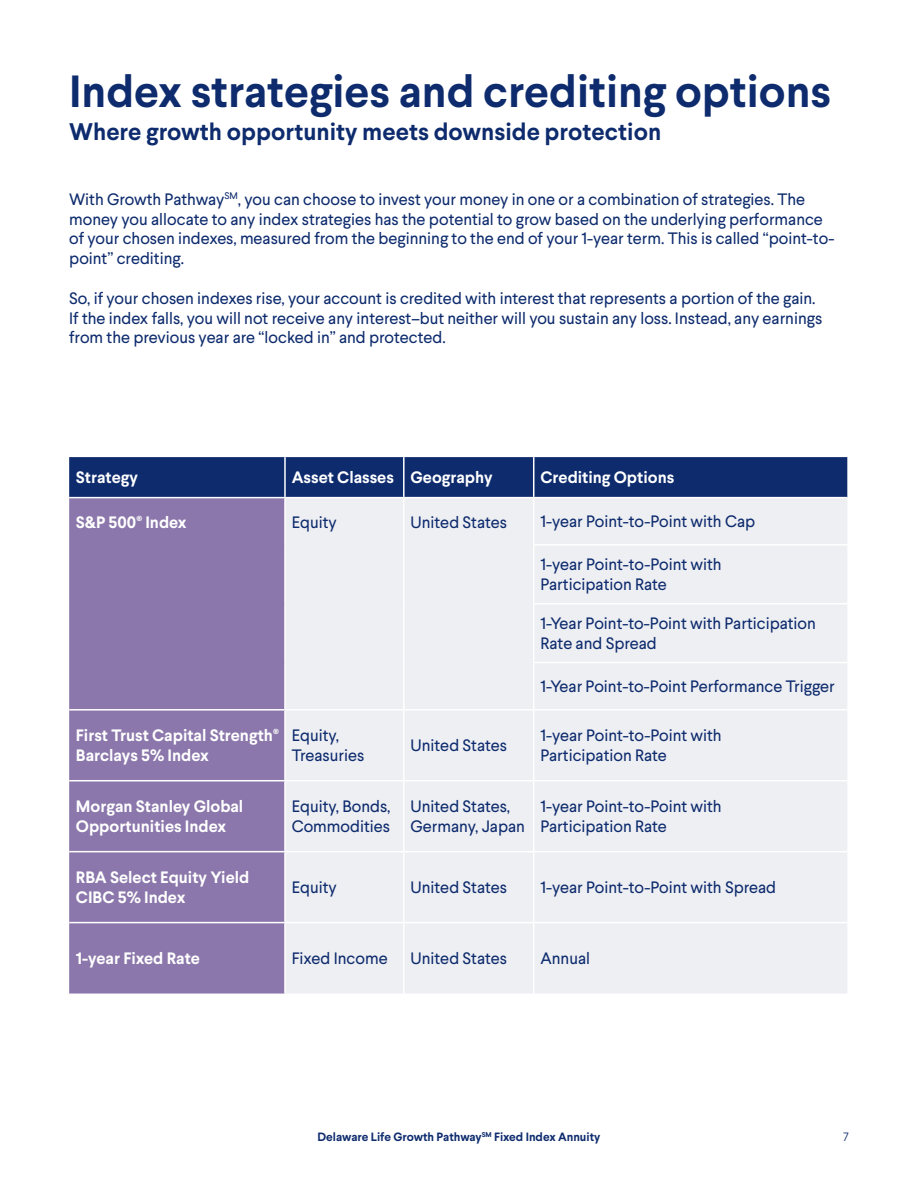
<style>
.page{position:relative;width:918px;height:1188px;background:#fff}
.page>*{position:absolute;margin:0;border:0;box-sizing:border-box;transform-origin:0 0}
.t1{font:700 45px "Larsseit";color:#0d2b6d}
.t2{font:700 24px "Larsseit";color:#0d2b6d}
.t3{font:16.5px/19.8px "Larsseit";color:#0d2b6d}
.t4{font:700 16.5px/19.8px "Larsseit";color:#fff}
.t5{font:700 12px "Larsseit";color:#0d2b6d}
.t6{font:300 12px "Larsseit";color:#0d2b6d}
</style>
<div class="page">
<div style="left:69px;top:457px;width:778px;height:40px;background:#0d2b6d"></div>
<div style="left:69px;top:498px;width:215px;height:496px;background:#8b77ab"></div>
<div style="left:286px;top:498px;width:561px;height:495px;background:#eeeff3"></div>
<hr style="left:284px;top:457px;width:2px;height:40px;background:#fff">
<hr style="left:403px;top:457px;width:2px;height:40px;background:#fff">
<hr style="left:533px;top:457px;width:1px;height:40px;background:#fff">
<hr style="left:403px;top:498px;width:2px;height:47px;background:#fff">
<hr style="left:403px;top:545px;width:2px;height:59px;background:#fff">
<hr style="left:403px;top:604px;width:2px;height:59px;background:#fff">
<hr style="left:403px;top:663px;width:2px;height:46px;background:#fff">
<hr style="left:533px;top:498px;width:1px;height:46px;background:#fff">
<hr style="left:533px;top:544px;width:314px;height:2px;background:#fff">
<hr style="left:533px;top:546px;width:1px;height:57px;background:#fff">
<hr style="left:533px;top:603px;width:314px;height:1px;background:#fff">
<hr style="left:533px;top:604px;width:1px;height:58px;background:#fff">
<hr style="left:533px;top:662px;width:314px;height:1px;background:#fff">
<hr style="left:533px;top:663px;width:1px;height:46px;background:#fff">
<hr style="left:69px;top:709px;width:216px;height:2px;background:#fff">
<hr style="left:285px;top:709px;width:119px;height:2px;background:#fff">
<hr style="left:404px;top:709px;width:130px;height:2px;background:#fff">
<hr style="left:403px;top:711px;width:2px;height:69px;background:#fff">
<hr style="left:534px;top:709px;width:313px;height:2px;background:#fff">
<hr style="left:533px;top:711px;width:1px;height:69px;background:#fff">
<hr style="left:69px;top:780px;width:216px;height:1px;background:#fff">
<hr style="left:285px;top:780px;width:119px;height:1px;background:#fff">
<hr style="left:404px;top:780px;width:130px;height:1px;background:#fff">
<hr style="left:403px;top:781px;width:2px;height:70px;background:#fff">
<hr style="left:534px;top:780px;width:313px;height:1px;background:#fff">
<hr style="left:533px;top:781px;width:1px;height:70px;background:#fff">
<hr style="left:69px;top:851px;width:216px;height:1px;background:#fff">
<hr style="left:285px;top:851px;width:119px;height:1px;background:#fff">
<hr style="left:404px;top:851px;width:130px;height:1px;background:#fff">
<hr style="left:403px;top:852px;width:2px;height:70px;background:#fff">
<hr style="left:534px;top:851px;width:313px;height:1px;background:#fff">
<hr style="left:533px;top:852px;width:1px;height:70px;background:#fff">
<hr style="left:69px;top:922px;width:216px;height:1px;background:#fff">
<hr style="left:285px;top:922px;width:119px;height:1px;background:#fff">
<hr style="left:404px;top:922px;width:130px;height:1px;background:#fff">
<hr style="left:403px;top:923px;width:2px;height:71px;background:#fff">
<hr style="left:534px;top:922px;width:313px;height:1px;background:#fff">
<hr style="left:533px;top:923px;width:1px;height:71px;background:#fff">
<p class="t1" style="left:69px;top:61px;width:763px">Index strategies and crediting options</p>
<p class="t2" style="left:69px;top:116px;width:594px">Where growth opportunity meets downside protection</p>
<p class="t3" style="left:69px;top:189px;width:767px">With Growth Pathway<sup>SM</sup>, you can choose to invest your money in one or a combination of strategies. The money you allocate to any index strategies has the potential to grow based on the underlying performance of your chosen indexes, measured from the beginning to the end of your 1-year term. This is called “point-to&shy;point” crediting.</p>
<p class="t3" style="left:69px;top:288px;width:755px">So, if your chosen indexes rise, your account is credited with interest that represents a portion of the gain.<br>If the index falls, you will not receive any interest–but neither will you sustain any loss. Instead, any earnings from the previous year are “locked in” and protected.</p>
<p class="t4" style="left:76px;top:468px;width:64px">Strategy</p>
<p class="t4" style="left:292px;top:468px;width:104px">Asset Classes</p>
<p class="t4" style="left:411px;top:468px;width:84px">Geography</p>
<p class="t4" style="left:540px;top:468px;width:135px">Crediting Options</p>
<p class="t4" style="left:76px;top:512px;width:112px">S&amp;P 500<sup>®</sup> Index</p>
<p class="t3" style="left:292px;top:512px;width:47px">Equity</p>
<p class="t3" style="left:411px;top:512px;width:98px">United States</p>
<p class="t3" style="left:540px;top:511px;width:216px">1-year Point-to-Point with Cap</p>
<p class="t3" style="left:540px;top:555px;width:183px">1-year Point-to-Point with<br>Participation Rate</p>
<p class="t3" style="left:540px;top:613px;width:277px">1-Year Point-to-Point with Participation<br>Rate and Spread</p>
<p class="t3" style="left:540px;top:676px;width:296px">1-Year Point-to-Point Performance Trigger</p>
<p class="t4" style="left:76px;top:726px;width:204px">First Trust Capital Strength<sup>®<br></sup>Barclays 5% Index</p>
<p class="t3" style="left:292px;top:726px;width:74px">Equity,<br>Treasuries</p>
<p class="t3" style="left:411px;top:735px;width:98px">United States</p>
<p class="t3" style="left:540px;top:726px;width:183px">1-year Point-to-Point with<br>Participation Rate</p>
<p class="t4" style="left:76px;top:797px;width:169px">Morgan Stanley Global<br>Opportunities Index</p>
<p class="t3" style="left:292px;top:796px;width:100px">Equity, Bonds,<br>Commodities</p>
<p class="t3" style="left:411px;top:796px;width:116px">United States,<br>Germany, Japan</p>
<p class="t3" style="left:540px;top:796px;width:183px">1-year Point-to-Point with<br>Participation Rate</p>
<p class="t4" style="left:76px;top:867px;width:175px">RBA Select Equity Yield<br>CIBC 5% Index</p>
<p class="t3" style="left:292px;top:877px;width:47px">Equity</p>
<p class="t3" style="left:411px;top:877px;width:98px">United States</p>
<p class="t3" style="left:540px;top:877px;width:237px">1-year Point-to-Point with Spread</p>
<p class="t4" style="left:76px;top:948px;width:126px">1-year Fixed Rate</p>
<p class="t3" style="left:292px;top:948px;width:97px">Fixed Income</p>
<p class="t3" style="left:411px;top:948px;width:98px">United States</p>
<p class="t3" style="left:540px;top:948px;width:51px">Annual</p>
<p class="t5" style="left:318px;top:1129px;width:284px">Delaware Life Growth Pathway<sup>SM</sup> Fixed Index Annuity</p>
<p class="t6" style="left:843px;top:1129px;width:7px">7</p>
</div>
